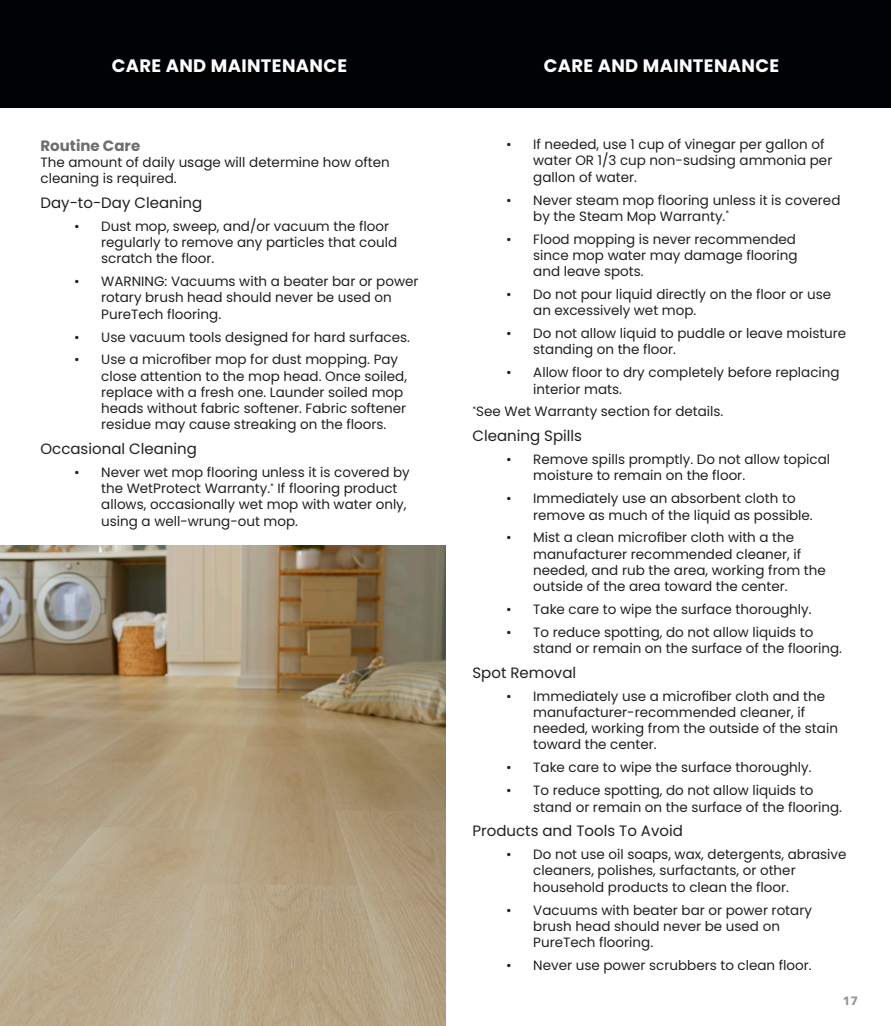
<style>
.page{position:relative;width:891px;height:1026px;background:#fff}
.page>*{position:absolute;margin:0;border:0;box-sizing:border-box;transform-origin:0 0}
.Top_Header{font:700 18px "Poppins";letter-spacing:.02em;color:#fff}
.Paragraph_Subheader{font:15px "Poppins";color:#231f20}
.Main_Body_Subheader{font:700 15px "Poppins";color:#6c6d70}
.Main_Body{font:13.5px/16.2px "Poppins";color:#231f20}
.t1{font:700 12px "Avenir Next";color:#939598}
</style>
<div class="page">
<div style="left:0;top:0;width:459px;height:108px;background:#010203"></div>
<div style="left:432px;top:0;width:459px;height:108px;background:#010203"></div>
<img style="left:0;top:545px;width:446px;height:481px">
<p class="Top_Header" style="left:112px;top:56px;width:237px">CARE AND MAINTENANCE</p>
<p class="Top_Header" style="left:544px;top:56px;width:237px">CARE AND MAINTENANCE</p>
<p class="Main_Body_Subheader" style="left:40px;top:137px;width:101px">Routine Care</p>
<p class="Main_Body" style="left:40px;top:154px;width:351px">The amount of daily usage will determine how often cleaning is required.</p>
<p class="Paragraph_Subheader" style="left:40px;top:194px;width:163px">Day-to-Day Cleaning</p>
<p class="Main_Body" style="left:101px;top:218px;width:297px;text-indent:-27px">• Dust mop, sweep, and/or vacuum the floor regularly to remove any particles that could scratch the floor.</p>
<p class="Main_Body" style="left:101px;top:273px;width:319px;text-indent:-27px">• WARNING: Vacuums with a beater bar or power rotary brush head should never be used on<br>PureTech flooring.</p>
<p class="Main_Body" style="left:74px;top:329px;width:337px">• Use vacuum tools designed for hard surfaces.</p>
<p class="Main_Body" style="left:101px;top:352px;width:307px;text-indent:-27px">• Use a microfiber mop for dust mopping. Pay close attention to the mop head. Once soiled, replace with a fresh one. Launder soiled mop heads without fabric softener. Fabric softener residue may cause streaking on the floors.</p>
<p class="Paragraph_Subheader" style="left:40px;top:440px;width:158px">Occasional Cleaning</p>
<p class="Main_Body" style="left:101px;top:464px;width:310px;text-indent:-27px">• Never wet mop flooring unless it is covered by the WetProtect Warranty.<sup>*</sup> If flooring product allows, occasionally wet mop with water only, using a well-wrung-out mop.</p>
<p class="Main_Body" style="left:533px;top:136px;width:301px;text-indent:-27px">• If needed, use 1 cup of vinegar per gallon of water OR 1/3 cup non-sudsing ammonia per gallon of water.</p>
<p class="Main_Body" style="left:533px;top:192px;width:309px;text-indent:-27px">• Never steam mop flooring unless it is covered by the Steam Mop Warranty.<sup>*</sup></p>
<p class="Main_Body" style="left:533px;top:231px;width:266px;text-align:justify;text-indent:-27px">• Flood mopping is never recommended since mop water may damage flooring and leave spots.</p>
<p class="Main_Body" style="left:533px;top:286px;width:299px;text-indent:-27px">• Do not pour liquid directly on the floor or use an excessively wet mop.</p>
<p class="Main_Body" style="left:533px;top:325px;width:315px;text-indent:-27px">• Do not allow liquid to puddle or leave moisture standing on the floor.</p>
<p class="Main_Body" style="left:533px;top:365px;width:308px;text-indent:-27px">• Allow floor to dry completely before replacing interior mats.</p>
<p class="Main_Body" style="left:472px;top:404px;width:252px"><sup>*</sup>See Wet Warranty section for details.</p>
<p class="Paragraph_Subheader" style="left:472px;top:427px;width:111px">Cleaning Spills</p>
<p class="Main_Body" style="left:533px;top:451px;width:298px;text-indent:-27px">• Remove spills promptly. Do not allow topical moisture to remain on the floor.</p>
<p class="Main_Body" style="left:533px;top:491px;width:281px;text-indent:-27px">• Immediately use an absorbent cloth to remove as much of the liquid as possible.</p>
<p class="Main_Body" style="left:533px;top:530px;width:294px;text-indent:-27px">• Mist a clean microfiber cloth with a the manufacturer recommended cleaner, if needed, and rub the area, working from the outside of the area toward the center.</p>
<p class="Main_Body" style="left:506px;top:601px;width:307px">• Take care to wipe the surface thoroughly.</p>
<p class="Main_Body" style="left:533px;top:624px;width:310px;text-indent:-27px">• To reduce spotting, do not allow liquids to stand or remain on the surface of the flooring.</p>
<p class="Paragraph_Subheader" style="left:472px;top:664px;width:105px">Spot Removal</p>
<p class="Main_Body" style="left:533px;top:688px;width:306px;text-indent:-27px">• Immediately use a microfiber cloth and the manufacturer-recommended cleaner, if needed, working from the outside of the stain toward the center.</p>
<p class="Main_Body" style="left:506px;top:760px;width:307px">• Take care to wipe the surface thoroughly.</p>
<p class="Main_Body" style="left:533px;top:783px;width:310px;text-indent:-27px">• To reduce spotting, do not allow liquids to stand or remain on the surface of the flooring.</p>
<p class="Paragraph_Subheader" style="left:472px;top:822px;width:212px">Products and Tools To Avoid</p>
<p class="Main_Body" style="left:533px;top:847px;width:315px;text-indent:-27px">• Do not use oil soaps, wax, detergents, abrasive cleaners, polishes, surfactants, or other household products to clean the floor.</p>
<p class="Main_Body" style="left:533px;top:902px;width:280px;text-indent:-27px">• Vacuums with beater bar or power rotary brush head should never be used on<br>PureTech flooring.</p>
<p class="Main_Body" style="left:506px;top:957px;width:307px">• Never use power scrubbers to clean floor.</p>
<p class="t1" style="left:843px;top:990px;width:17px">17</p>
</div>
